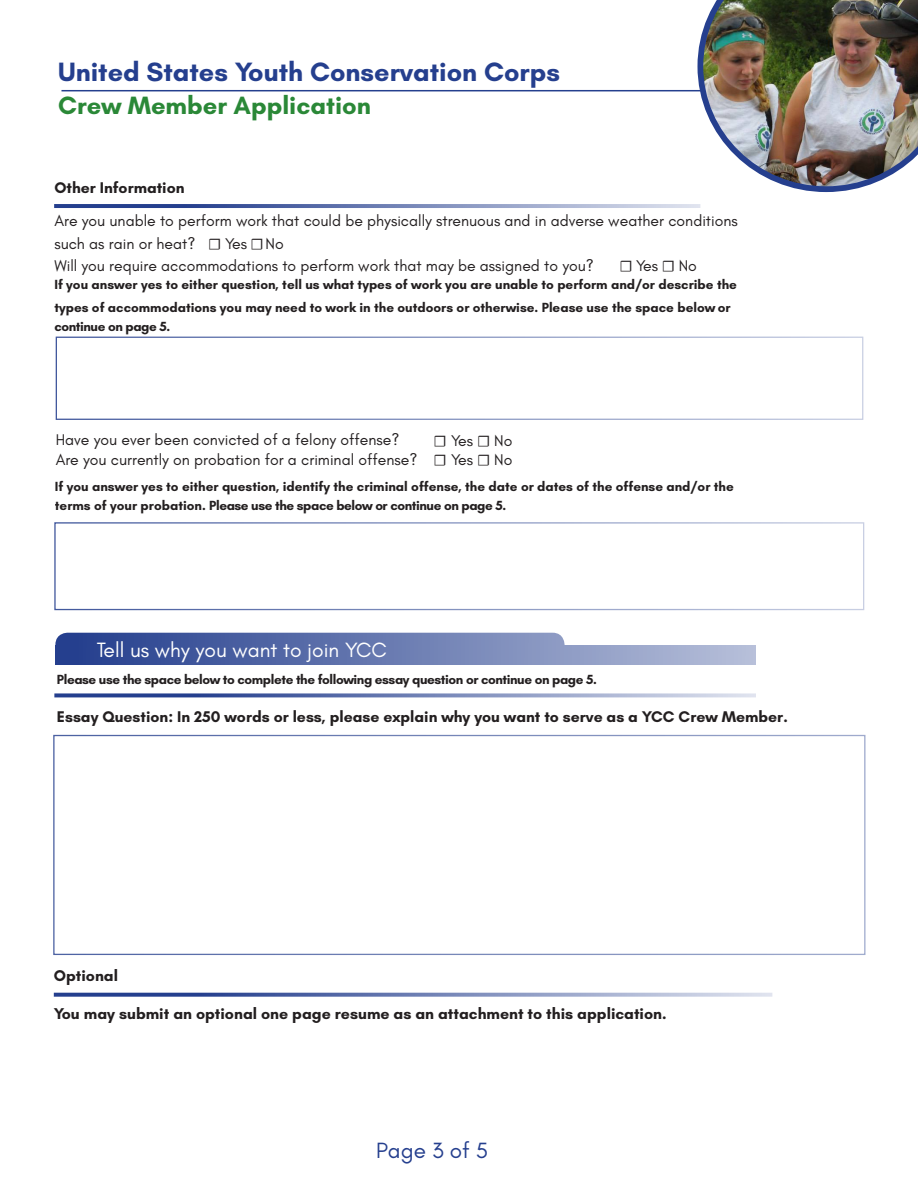
<style>
.page{position:relative;width:918px;height:1188px;background:#fff}
.page>*{position:absolute;margin:0;border:0;box-sizing:border-box;transform-origin:0 0}
.t1{font:700 27px "Glacial Indifference";color:#253f8e}
.t2{font:700 25.5px "Glacial Indifference";color:#2a8837}
.t3{font:22.5px "Glacial Indifference";color:#253f8e}
.t4{font:21px "Glacial Indifference";color:#fff}
.t5{font:700 15.9px "Glacial Indifference";color:#231f20}
.t6{font:15.75px/22.5px "Glacial Indifference";color:#231f20}
.t7{font:700 15.75px "Glacial Indifference";color:#231f20}
.t8{font:700 13.5px/22.4px "Glacial Indifference";color:#231f20}
.t9{font:700 13.5px "Glacial Indifference";letter-spacing:-.03em;color:#231f20}
.s1{color:#fff}
.s2{font-family:"Minion Pro"}
</style>
<div class="page">
<hr style="left:61px;top:90px;width:737px;height:1px;background:#253f8e">
<img style="left:697px;top:0;width:221px;height:192px">
<div style="left:55px;top:646px;width:701px;height:19px;background:linear-gradient(to right,#213c8c,#b8c0da)"></div>
<div style="left:55px;top:633px;width:510px;height:28px;background:linear-gradient(to right,#213b8c,#8f9cc5);border-radius:12px"></div>
<svg style="left:54px;top:204px;width:646px;height:4px;background:#7182b5"></svg>
<svg style="left:54px;top:993px;width:718px;height:4px;background:#7b8aba"></svg>
<svg style="left:54px;top:693px;width:702px;height:4px;background:#808fbd"></svg>
<p class="t1" style="left:58px;top:55px;width:517px">United States Youth Conservation Corps<span class="s1">s</span></p>
<p class="t2" style="left:58px;top:89px;width:314px">Crew Member Application</p>
<p class="t7" style="left:54px;top:178px;width:132px">Other Information</p>
<p class="t6" style="left:54px;top:210px;width:685px">Are you unable to perform work that could be physically strenuous and in adverse weather conditions such as rain or heat? <span class="s2">☐</span> Yes <span class="s2">☐</span> No<br>Will you require accommodations to perform work that may be assigned to you?</p>
<p class="t6" style="left:619px;top:255px;width:79px"><span class="s2">☐</span> Yes <span class="s2">☐</span> No</p>
<p class="t8" style="left:54px;top:273px;width:684px">If you answer yes to either question, tell us what types of work you are unable to perform and/or describe the types of accommodations you may need to work in the outdoors or otherwise. Please use the space below or</p>
<p class="t9" style="left:54px;top:318px;width:117px">continue on page 5.</p>
<p class="t6" style="left:56px;top:428px;width:345px">Have you ever been convicted of a felony offense?</p>
<p class="t6" style="left:56px;top:449px;width:363px">Are you currently on probation for a criminal offense?</p>
<p class="t8" style="left:55px;top:477px;width:680px;line-height:18.9px">If you answer yes to either question, identify the criminal offense, the date or dates of the offense and/or the terms of your probation. Please use the space below or continue on page 5.</p>
<p class="t6" style="left:434px;top:430px;width:80px"><span class="s2">☐</span> Yes <span class="s2">☐</span> No</p>
<p class="t6" style="left:434px;top:449px;width:80px"><span class="s2">☐</span> Yes <span class="s2">☐</span> No</p>
<p class="t4" style="left:97px;top:638px;width:292px">Tell us why you want to join YCC</p>
<p class="t9" style="left:57px;top:671px;width:541px">Please use the space below to complete the following essay question or continue on page 5.</p>
<p class="t7" style="left:57px;top:707px;width:732px">Essay Question: In 250 words or less, please explain why you want to serve as a YCC Crew Member.</p>
<p class="t5" style="left:54px;top:966px;width:66px">Optional</p>
<p class="t5" style="left:54px;top:1004px;width:614px">You may submit an optional one page resume as an attachment to this application.</p>
<p class="t3" style="left:376px;top:1138px;width:114px">Page 3 of 5</p>
</div>
